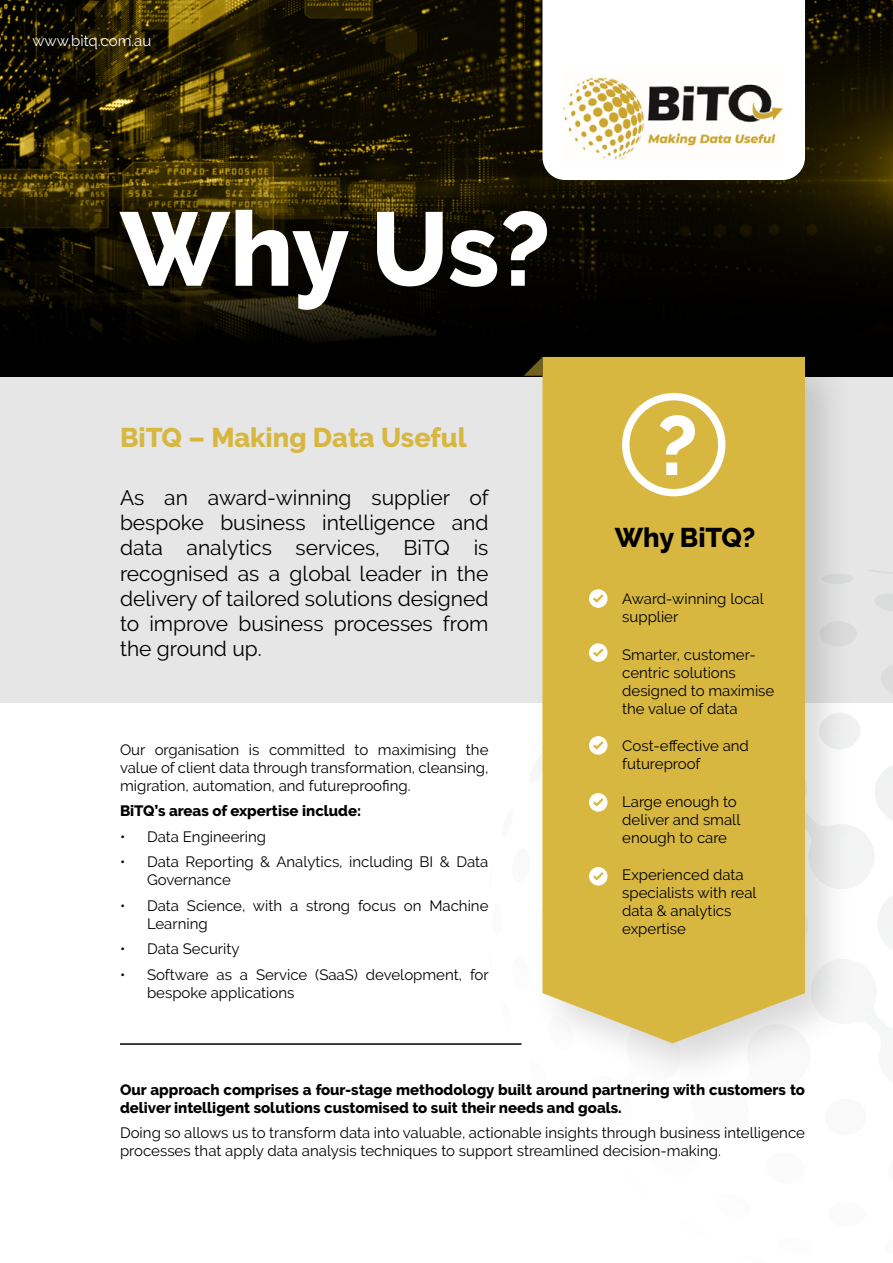
<style>
.page{position:relative;width:893px;height:1263px;background:#fff}
.page>*{position:absolute;margin:0;border:0;box-sizing:border-box;transform-origin:0 0}
.t1{font:800 104.1px "Raleway";color:#fff}
.t2{font:800 83.4px "Raleway";color:#fff}
.t3{font:800 27px "Raleway";color:#d7b740}
.t4{font:800 27px "Raleway";color:#000}
.t5{font:21px/25.2px "Raleway";color:#000;text-align:justify}
.t6{font:15px/18px "Raleway";color:#000}
.t7{font:800 15px/18px "Raleway";color:#000}
.t8{font:15px "Raleway";color:#fff}
</style>
<div class="page">
<div style="left:0;top:376px;width:893px;height:327px;background:#e6e6e6"></div>
<svg style="left:521px;top:719px;width:372px;height:326px"></svg>
<img style="left:0;top:0;width:893px;height:138px">
<svg style="left:0;top:138px;width:893px;height:238px;background:#140f00"></svg>
<div style="left:529px;top:343px;width:326px;height:747px;background:#000;opacity:.15"></div>
<div style="left:542px;top:357px;width:263px;height:686px;background:#d7b740"></div>
<svg style="left:542px;top:0;width:263px;height:180px"></svg>
<img style="left:563px;top:70px;width:222px;height:93px">
<svg style="left:524px;top:357px;width:18px;height:19px"></svg>
<hr style="left:120px;top:1043px;width:401px;height:2px;background:#000">
<div style="left:622px;top:393px;width:103px;height:103px;border:7px solid #fff;border-radius:50%"></div>
<svg style="left:589px;top:589px;width:18px;height:19px"></svg>
<svg style="left:591px;top:592px;width:15px;height:12px"></svg>
<svg style="left:589px;top:643px;width:18px;height:19px"></svg>
<svg style="left:591px;top:646px;width:15px;height:12px"></svg>
<svg style="left:589px;top:736px;width:18px;height:19px"></svg>
<svg style="left:591px;top:739px;width:15px;height:12px"></svg>
<svg style="left:589px;top:793px;width:18px;height:19px"></svg>
<svg style="left:591px;top:796px;width:15px;height:12px"></svg>
<div style="left:589px;top:867px;width:18px;height:18px;background:#fff;border-radius:50%"></div>
<svg style="left:591px;top:870px;width:15px;height:12px"></svg>
<p class="t8" style="left:32px;top:32px;width:120px">www.bitq.com.au</p>
<h1 class="t1" style="left:120px;top:190px;width:432px">Why Us?</h1>
<h3 class="t3" style="left:120px;top:422px;width:348px">BiTQ – Making Data Useful</h3>
<h3 class="t5" style="left:120px;top:485px;width:370px">As an award-winning supplier of bespoke business intelligence and data analytics services, BiTQ is recognised as a global leader in the delivery of tailored solutions designed to improve business processes from the ground up.</h3>
<p class="t6" style="left:120px;top:741px;width:370px;text-align:justify">Our organisation is committed to maximising the value of client data through transformation, cleansing, migration, automation, and futureproofing.</p>
<p class="t7" style="left:120px;top:802px;width:243px">BiTQ’s areas of expertise include:</p>
<p class="t6" style="left:120px;top:828px;width:148px">• Data Engineering</p>
<p class="t6" style="left:147px;top:853px;width:343px;text-indent:-27px">• Data Reporting &amp; Analytics, including BI &amp; Data<br>Governance</p>
<p class="t6" style="left:147px;top:897px;width:343px;text-indent:-27px">• Data Science, with a strong focus on Machine<br>Learning</p>
<p class="t6" style="left:120px;top:940px;width:121px">• Data Security</p>
<p class="t6" style="left:147px;top:966px;width:343px;text-indent:-27px">• Software as a Service (SaaS) development, for bespoke applications</p>
<h2 class="t2" style="left:657px;top:398px;width:42px">?</h2>
<h3 class="t4" style="left:615px;top:522px;width:142px">Why BiTQ?</h3>
<p class="t6" style="left:622px;top:590px;width:143px">Award-winning local supplier</p>
<p class="t6" style="left:622px;top:645px;width:154px">Smarter, customer&shy;centric solutions designed to maximise the value of data</p>
<p class="t6" style="left:622px;top:737px;width:128px">Cost-effective and futureproof</p>
<p class="t6" style="left:622px;top:792px;width:120px">Large enough to deliver and small enough to care</p>
<p class="t6" style="left:622px;top:866px;width:136px">Experienced data specialists with real data &amp; analytics expertise</p>
<p class="t7" style="left:120px;top:1081px;width:687px">Our approach comprises a four-stage methodology built around partnering with customers to deliver intelligent solutions customised to suit their needs and goals.</p>
<p class="t6" style="left:120px;top:1124px;width:686px">Doing so allows us to transform data into valuable, actionable insights through business intelligence processes that apply data analysis techniques to support streamlined decision-making.</p>
</div>
